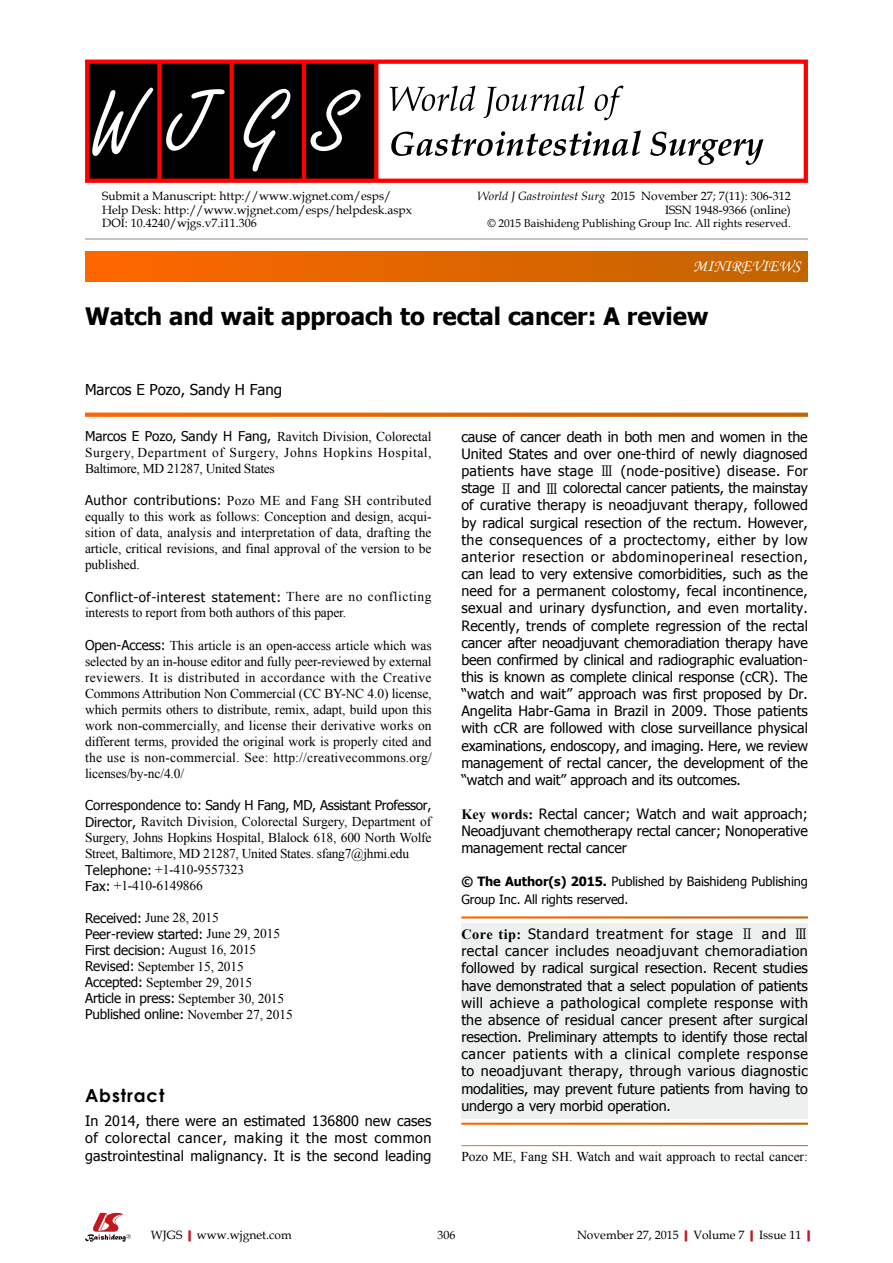
<style>
.page{position:relative;width:893px;height:1263px;background:#fff}
.page>*{position:absolute;margin:0;border:0;box-sizing:border-box;transform-origin:0 0}
.t1{font:700 24px "Tahoma";color:#000}
.t2{font:700 18px "Century Gothic";letter-spacing:.05em;color:#000}
.t3{font:16.5px "Monotype Corsiva";color:#fff}
.t4{font:15px "Tahoma";color:#000}
.t5{font:14.25px/17.1px "Tahoma";letter-spacing:-.005em;color:#000;text-align:justify}
.t6{font:13.5px/16px "Times New Roman";letter-spacing:-.01em;color:#000;text-align:justify}
.t7{font:12.75px/17.1px "Tahoma";letter-spacing:-.005em;color:#000}
.t8{font:12px/13.5px "Book Antiqua";color:#000}
.t9{font:11.25px "Book Antiqua";color:#000}
.s1{font-style:italic}
.s2{font-family:"Tahoma"}
.s3{font-family:"Koz Min Pro"}
.s4{font-family:"Times New Roman";font-weight:700}
.s5{font-weight:700}
.s6{font-weight:700;color:#c01920}
</style>
<div class="page">
<div style="left:461px;top:923px;width:347px;height:195px;background:#eeefef"></div>
<div style="left:85px;top:252px;width:723px;height:29px;background:linear-gradient(to right,#f60,#c16500)"></div>
<hr style="left:85px;top:239px;width:723px;height:1px;background:#898989">
<svg style="left:85px;top:413px;width:723px;height:4px;background:#e16b0a"></svg>
<svg style="left:85px;top:1213px;width:46px;height:29px"></svg>
<div style="left:87px;top:61px;width:289px;height:121px;background:#000"></div>
<div style="left:157px;top:61px;width:5px;height:121px;background:#f00"></div>
<svg style="left:230px;top:65px;width:4px;height:113px"></svg>
<hr style="left:302px;top:61px;width:4px;height:121px;background:#f00">
<svg style="left:374px;top:65px;width:4px;height:113px"></svg>
<div style="left:85px;top:60px;width:723px;height:123px;border:4px solid #f00"></div>
<svg style="left:311px;top:90px;width:49px;height:61px"></svg>
<svg style="left:244px;top:89px;width:46px;height:83px"></svg>
<svg style="left:166px;top:89px;width:59px;height:62px"></svg>
<svg style="left:92px;top:88px;width:61px;height:68px"></svg>
<svg style="left:390px;top:86px;width:234px;height:34px"></svg>
<svg style="left:391px;top:130px;width:372px;height:35px"></svg>
<p class="t8" style="left:102px;top:189px;width:311px">Submit a Manuscript: http://www.wjgnet.com/esps/<br>Help Desk: http://www.wjgnet.com/esps/helpdesk.aspx<br>DOI: 10.4240/wjgs.v7.i11.306</p>
<p class="t8" style="left:477px;top:189px;width:315px;text-align:right"><span class="s1">World J Gastrointest Surg</span> 2015 November 27; 7(11): 306-312<br>ISSN 1948-9366 (online)</p>
<p class="t9" style="left:487px;top:215px;width:305px">© 2015 Baishideng Publishing Group Inc. All rights reserved.</p>
<p class="t3" style="left:693px;top:256px;width:109px">MINIREVIEWS</p>
<p class="t1" style="left:85px;top:299px;width:625px">Watch and wait approach to rectal cancer: A review</p>
<p class="t4" style="left:85px;top:380px;width:199px">Marcos E Pozo, Sandy H Fang</p>
<p class="t6" style="left:85px;top:428px;width:348px"><span class="s2">Marcos E Pozo, Sandy H Fang,</span> Ravitch Division, Colorectal Surgery, Department of Surgery, Johns Hopkins Hospital, Baltimore, MD 21287, United States</p>
<p class="t6" style="left:85px;top:492px;width:348px"><span class="s2">Author contributions:</span> Pozo ME and Fang SH contributed equally to this work as follows: Conception and design, acqui&shy;sition of data, analysis and interpretation of data, drafting the article, critical revisions, and final approval of the version to be published.</p>
<p class="t6" style="left:85px;top:589px;width:348px;line-height:15.6px"><span class="s2">Conflict-of-interest statement:</span> There are no conflicting interests to report from both authors of this paper.</p>
<p class="t6" style="left:85px;top:637px;width:348px"><span class="s2">Open-Access:</span> This article is an open-access article which was selected by an in-house editor and fully peer-reviewed by external reviewers. It is distributed in accordance with the Creative Commons Attribution Non Commercial (CC BY-NC 4.0) license, which permits others to distribute, remix, adapt, build upon this work non-commercially, and license their derivative works on different terms, provided the original work is properly cited and the use is non-commercial. See: http://creativecommons.org/ licenses/by-nc/4.0/</p>
<p class="t6" style="left:85px;top:798px;width:348px;text-align:left"><span class="s2">Correspondence to: Sandy H Fang, MD, Assistant Professor, Director,</span> Ravitch Division, Colorectal Surgery, Department of Surgery, Johns Hopkins Hospital, Blalock 618, 600 North Wolfe Street, Baltimore, MD 21287, United States. sfang7@jhmi.edu <span class="s2">Telephone:</span> +1-410-9557323<br><span class="s2">Fax:</span> +1-410-6149866</p>
<p class="t6" style="left:85px;top:910px;width:209px;text-align:left"><span class="s2">Received:</span> June 28, 2015<br><span class="s2">Peer-review started:</span> June 29, 2015<br><span class="s2">First decision:</span> August 16, 2015<br><span class="s2">Revised:</span> September 15, 2015<br><span class="s2">Accepted:</span> September 29, 2015<br><span class="s2">Article in press:</span> September 30, 2015<br><span class="s2">Published online:</span> November 27, 2015</p>
<p class="t2" style="left:85px;top:1082px;width:81px">Abstract</p>
<p class="t5" style="left:85px;top:1111px;width:348px;line-height:17.5px">In 2014, there were an estimated 136800 new cases of colorectal cancer, making it the most common gastrointestinal malignancy. It is the second leading</p>
<p class="t5" style="left:461px;top:427px;width:348px">cause of cancer death in both men and women in the United States and over one-third of newly diagnosed patients have stage <span class="s3">Ⅲ</span> (node-positive) disease. For stage <span class="s3">Ⅱ</span> and <span class="s3">Ⅲ</span> colorectal cancer patients, the mainstay of curative therapy is neoadjuvant therapy, followed by radical surgical resection of the rectum. However, the consequences of a proctectomy, either by low anterior resection or abdominoperineal resection, can lead to very extensive comorbidities, such as the need for a permanent colostomy, fecal incontinence, sexual and urinary dysfunction, and even mortality.<br>Recently, trends of complete regression of the rectal cancer after neoadjuvant chemoradiation therapy have been confirmed by clinical and radiographic evaluation&shy;this is known as complete clinical response (cCR). The “watch and wait” approach was first proposed by Dr.<br>Angelita Habr-Gama in Brazil in 2009. Those patients with cCR are followed with close surveillance physical examinations, endoscopy, and imaging. Here, we review management of rectal cancer, the development of the “watch and wait” approach and its outcomes.</p>
<p class="t5" style="left:461px;top:805px;width:348px"><span class="s4">Key words:</span> Rectal cancer; Watch and wait approach; Neoadjuvant chemotherapy rectal cancer; Nonoperative management rectal cancer</p>
<p class="t7" style="left:461px;top:873px;width:348px"><span class="s5">© The Author(s) 2015.</span> Published by Baishideng Publishing<br>Group Inc. All rights reserved.</p>
<p class="t5" style="left:461px;top:925px;width:348px"><span class="s4">Core tip:</span> Standard treatment for stage <span class="s3">Ⅱ</span> and <span class="s3">Ⅲ </span>rectal cancer includes neoadjuvant chemoradiation followed by radical surgical resection. Recent studies have demonstrated that a select population of patients will achieve a pathological complete response with the absence of residual cancer present after surgical resection. Preliminary attempts to identify those rectal cancer patients with a clinical complete response to neoadjuvant therapy, through various diagnostic modalities, may prevent future patients from having to undergo a very morbid operation.</p>
<p class="t6" style="left:461px;top:1148px;width:348px">Pozo ME, Fang SH. Watch and wait approach to rectal cancer:</p>
<p class="t8" style="left:151px;top:1227px;width:142px">WJGS<span class="s6">|</span>www.wjgnet.com</p>
<p class="t8" style="left:437px;top:1227px;width:19px">306</p>
<p class="t8" style="left:577px;top:1227px;width:240px">November 27, 2015<span class="s6">|</span>Volume 7<span class="s6">|</span>Issue 11<span class="s6">|</span></p>
</div>
